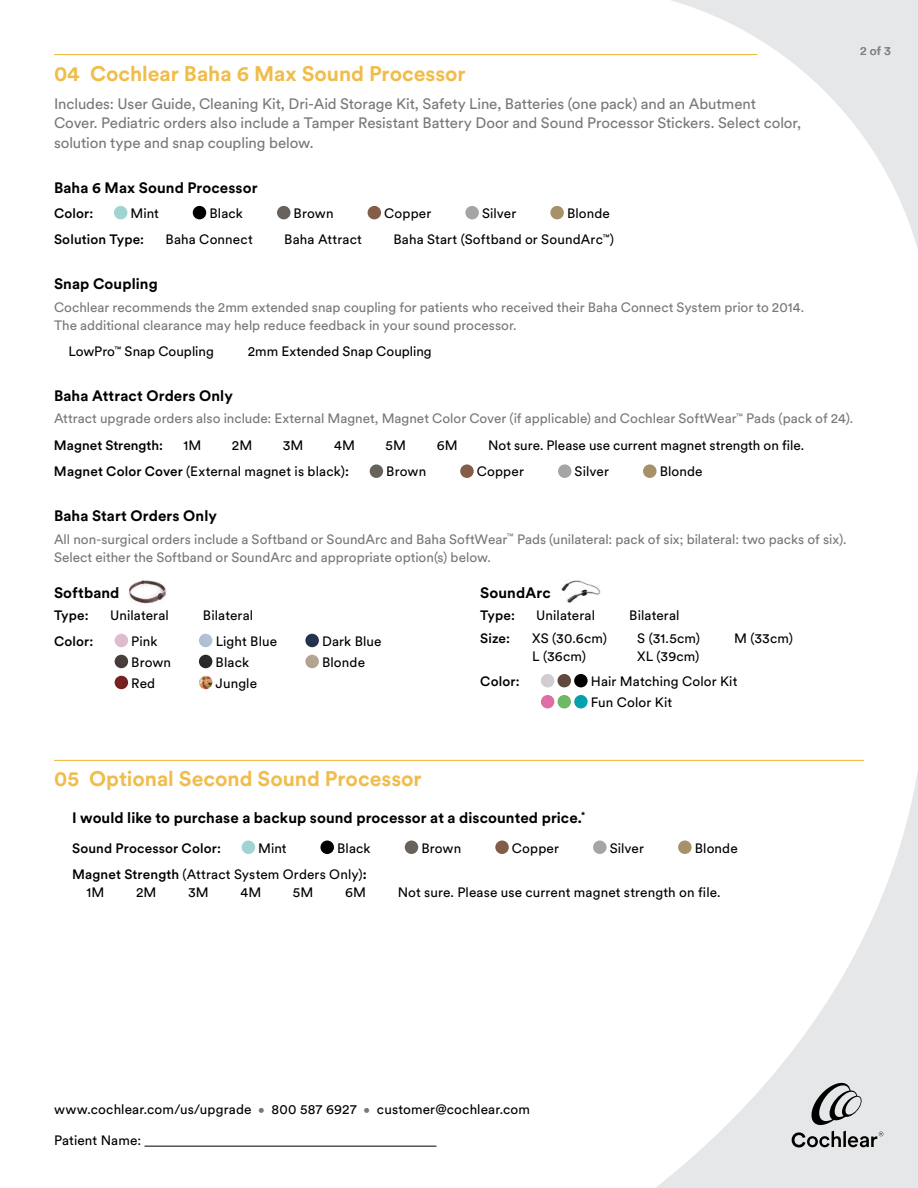
<style>
.page{position:relative;width:918px;height:1188px;background:#fff}
.page>*{position:absolute;margin:0;border:0;box-sizing:border-box;transform-origin:0 0}
.t1{font:700 21px "Circular XX";color:#f0bd4b}
.t2{font:15px/19.5px "Circular XX";letter-spacing:-.005em;color:#77787b}
.t3{font:700 15px "Circular XX";letter-spacing:.005em;color:#000}
.t4{font:13.5px/21px "Circular XX";letter-spacing:.01em;color:#000}
.t5{font:13.5px/18px "Circular XX";color:#77787b}
.t6{font:500 13.5px "Circular XX";letter-spacing:.01em;color:#000}
.t7{font:12px "Circular XX";color:#808285}
.s1{font-weight:500;color:#000}
.s2{font-weight:500}
.s3{font-weight:700}
.s4{font-weight:700;font-size:12px;color:#77787b}
</style>
<div class="page">
<svg style="left:572px;top:0;width:346px;height:249px"></svg>
<svg style="left:54px;top:684px;width:864px;height:504px"></svg>
<svg style="left:809px;top:1082px;width:54px;height:43px;background:#a9a9aa"></svg>
<svg style="left:792px;top:1131px;width:91px;height:16px"></svg>
<hr style="left:54px;top:54px;width:704px;height:1px;background:#f0bd4b">
<div style="left:114px;top:206px;width:13px;height:13px;background:#a2d3d3;border-radius:50%"></div>
<div style="left:193px;top:206px;width:13px;height:13px;background:#000;border-radius:50%"></div>
<div style="left:277px;top:206px;width:14px;height:13px;background:#68625d;border-radius:50%"></div>
<div style="left:368px;top:206px;width:13px;height:13px;background:#835d48;border-radius:50%"></div>
<div style="left:465px;top:206px;width:14px;height:13px;background:#a5a5a4;border-radius:50%"></div>
<div style="left:550px;top:206px;width:14px;height:13px;background:#a69168;border-radius:50%"></div>
<div style="left:370px;top:464px;width:13px;height:14px;background:#68625d;border-radius:50%"></div>
<div style="left:460px;top:464px;width:14px;height:14px;background:#835d48;border-radius:50%"></div>
<div style="left:558px;top:464px;width:14px;height:14px;background:#a5a5a4;border-radius:50%"></div>
<div style="left:643px;top:464px;width:14px;height:14px;background:#a69168;border-radius:50%"></div>
<svg style="left:115px;top:634px;width:13px;height:13px"></svg>
<svg style="left:199px;top:634px;width:13px;height:13px"></svg>
<img style="left:305px;top:634px;width:14px;height:13px;border-radius:7px">
<svg style="left:115px;top:655px;width:13px;height:13px"></svg>
<svg style="left:199px;top:655px;width:13px;height:13px"></svg>
<img style="left:305px;top:655px;width:14px;height:13px;border-radius:7px">
<svg style="left:115px;top:676px;width:13px;height:13px"></svg>
<svg style="left:199px;top:676px;width:13px;height:13px"></svg>
<svg style="left:541px;top:674px;width:30px;height:13px"></svg>
<img style="left:574px;top:674px;width:14px;height:13px;border-radius:7px">
<svg style="left:541px;top:695px;width:30px;height:13px"></svg>
<img style="left:574px;top:695px;width:14px;height:13px;border-radius:7px">
<hr style="left:54px;top:760px;width:810px;height:1px;background:#f0bd4b">
<div style="left:242px;top:841px;width:13px;height:13px;background:#a2d3d3;border-radius:50%"></div>
<div style="left:320px;top:841px;width:14px;height:13px;background:#000;border-radius:50%"></div>
<div style="left:405px;top:841px;width:13px;height:13px;background:#68625d;border-radius:50%"></div>
<div style="left:495px;top:841px;width:14px;height:13px;background:#835d48;border-radius:50%"></div>
<div style="left:593px;top:841px;width:14px;height:13px;background:#a5a5a4;border-radius:50%"></div>
<div style="left:678px;top:841px;width:14px;height:13px;background:#a69168;border-radius:50%"></div>
<img style="left:129px;top:580px;width:38px;height:24px">
<img style="left:561px;top:580px;width:39px;height:23px">
<h1 class="t1" style="left:54px;top:59px;width:413px">04 Cochlear Baha 6 Max Sound Processor</h1>
<p class="t2" style="left:54px;top:93px;width:749px">Includes: User Guide, Cleaning Kit, Dri-Aid Storage Kit, Safety Line, Batteries (one pack) and an Abutment<br>Cover. Pediatric orders also include a Tamper Resistant Battery Door and Sound Processor Stickers. Select color, solution type and snap coupling below.</p>
<p class="t3" style="left:54px;top:177px;width:205px">Baha 6 Max Sound Processor</p>
<p class="t6" style="left:54px;top:204px;width:41px">Color:</p>
<p class="t4" style="left:131px;top:202px;width:30px">Mint</p>
<p class="t4" style="left:209px;top:202px;width:35px">Black</p>
<p class="t4" style="left:294px;top:202px;width:41px">Brown</p>
<p class="t4" style="left:384px;top:202px;width:49px">Copper</p>
<p class="t4" style="left:482px;top:202px;width:36px">Silver</p>
<p class="t4" style="left:567px;top:202px;width:45px">Blonde</p>
<p class="t6" style="left:54px;top:230px;width:92px">Solution Type:</p>
<p class="t4" style="left:166px;top:229px;width:89px">Baha Connect</p>
<p class="t4" style="left:284px;top:229px;width:79px">Baha Attract</p>
<p class="t4" style="left:393px;top:229px;width:222px">Baha Start (Softband or SoundArc<sup>™</sup>)</p>
<p class="t3" style="left:54px;top:274px;width:105px">Snap Coupling</p>
<p class="t5" style="left:54px;top:297px;width:752px">Cochlear recommends the 2mm extended snap coupling for patients who received their Baha Connect System prior to 2014.<br>The additional clearance may help reduce feedback in your sound processor.</p>
<p class="t4" style="left:68px;top:340px;width:147px">LowPro<sup>™</sup> Snap Coupling</p>
<p class="t4" style="left:248px;top:340px;width:185px">2mm Extended Snap Coupling</p>
<p class="t3" style="left:54px;top:386px;width:180px">Baha Attract Orders Only</p>
<p class="t5" style="left:54px;top:405px;width:801px;line-height:26.5px">Attract upgrade orders also include: External Magnet, Magnet Color Cover (if applicable) and Cochlear SoftWear<sup>™</sup> Pads (pack of 24).<br><span class="s1">Magnet Strength:</span></p>
<p class="t4" style="left:184px;top:434px;width:19px">1M</p>
<p class="t4" style="left:232px;top:434px;width:22px">2M</p>
<p class="t4" style="left:283px;top:434px;width:22px">3M</p>
<p class="t4" style="left:334px;top:434px;width:22px">4M</p>
<p class="t4" style="left:386px;top:434px;width:22px">5M</p>
<p class="t4" style="left:437px;top:434px;width:22px">6M</p>
<p class="t4" style="left:488px;top:434px;width:317px">Not sure. Please use current magnet strength on file.</p>
<p class="t4" style="left:54px;top:461px;width:297px"><span class="s2">Magnet Color Cover</span> (External magnet is black)<span class="s2">:</span></p>
<p class="t4" style="left:386px;top:461px;width:41px">Brown</p>
<p class="t4" style="left:477px;top:461px;width:49px">Copper</p>
<p class="t4" style="left:575px;top:461px;width:36px">Silver</p>
<p class="t4" style="left:660px;top:461px;width:45px">Blonde</p>
<p class="t3" style="left:54px;top:506px;width:164px">Baha Start Orders Only</p>
<p class="t5" style="left:54px;top:529px;width:794px">All non-surgical orders include a Softband or SoundArc and Baha SoftWear<sup>™</sup> Pads (unilateral: pack of six; bilateral: two packs of six).<br>Select either the Softband or SoundArc and appropriate option(s) below.</p>
<p class="t3" style="left:54px;top:583px;width:67px">Softband</p>
<p class="t6" style="left:54px;top:607px;width:36px">Type:</p>
<p class="t4" style="left:110px;top:605px;width:60px">Unilateral</p>
<p class="t4" style="left:203px;top:605px;width:52px">Bilateral</p>
<p class="t6" style="left:54px;top:632px;width:41px">Color:</p>
<p class="t4" style="left:131px;top:630px;width:28px">Pink</p>
<p class="t4" style="left:216px;top:630px;width:63px">Light Blue</p>
<p class="t4" style="left:322px;top:630px;width:61px">Dark Blue</p>
<p class="t4" style="left:131px;top:651px;width:41px">Brown</p>
<p class="t4" style="left:216px;top:651px;width:35px">Black</p>
<p class="t4" style="left:322px;top:651px;width:45px">Blonde</p>
<p class="t4" style="left:131px;top:672px;width:26px">Red</p>
<p class="t4" style="left:216px;top:672px;width:43px">Jungle</p>
<p class="t3" style="left:480px;top:583px;width:72px">SoundArc</p>
<p class="t6" style="left:480px;top:607px;width:36px">Type:</p>
<p class="t4" style="left:536px;top:605px;width:60px">Unilateral</p>
<p class="t4" style="left:629px;top:605px;width:52px">Bilateral</p>
<p class="t6" style="left:480px;top:629px;width:31px">Size:</p>
<p class="t4" style="left:532px;top:627px;width:76px">XS (30.6cm)</p>
<p class="t4" style="left:637px;top:627px;width:64px">S (31.5cm)</p>
<p class="t4" style="left:734px;top:627px;width:60px">M (33cm)</p>
<p class="t4" style="left:532px;top:645px;width:55px">L (36cm)</p>
<p class="t4" style="left:637px;top:645px;width:64px">XL (39cm)</p>
<p class="t6" style="left:480px;top:672px;width:41px">Color:</p>
<p class="t4" style="left:591px;top:670px;width:148px">Hair Matching Color Kit<br>Fun Color Kit</p>
<p class="t7" style="left:860px;top:42px;width:32px">2 of 3</p>
<h1 class="t1" style="left:54px;top:765px;width:369px">05 Optional Second Sound Processor</h1>
<p class="t3" style="left:72px;top:807px;width:515px">I would like to purchase a backup sound processor at a discounted price.<sup>*</sup></p>
<p class="t6" style="left:72px;top:839px;width:150px">Sound Processor Color:</p>
<p class="t4" style="left:258px;top:837px;width:30px">Mint</p>
<p class="t4" style="left:337px;top:837px;width:35px">Black</p>
<p class="t4" style="left:421px;top:837px;width:41px">Brown</p>
<p class="t4" style="left:512px;top:837px;width:49px">Copper</p>
<p class="t4" style="left:610px;top:837px;width:36px">Silver</p>
<p class="t4" style="left:695px;top:837px;width:45px">Blonde</p>
<p class="t4" style="left:87px;top:865px;width:282px;line-height:18px;text-indent:-15px"><span class="s2">Magnet Strength</span> (Attract System Orders Only)<span class="s3">:<br></span>1M</p>
<p class="t4" style="left:136px;top:881px;width:22px">2M</p>
<p class="t4" style="left:188px;top:881px;width:22px">3M</p>
<p class="t4" style="left:240px;top:881px;width:22px">4M</p>
<p class="t4" style="left:293px;top:881px;width:22px">5M</p>
<p class="t4" style="left:345px;top:881px;width:23px">6M</p>
<p class="t4" style="left:398px;top:881px;width:324px">Not sure. Please use current magnet strength on file.</p>
<p class="t4" style="left:54px;top:1098px;width:477px">www.cochlear.com/us/upgrade <span class="s4">•</span> 800 587 6927 <span class="s4">•</span> customer@cochlear.com</p>
<p class="t4" style="left:54px;top:1129px;width:89px">Patient Name:</p>
</div>
